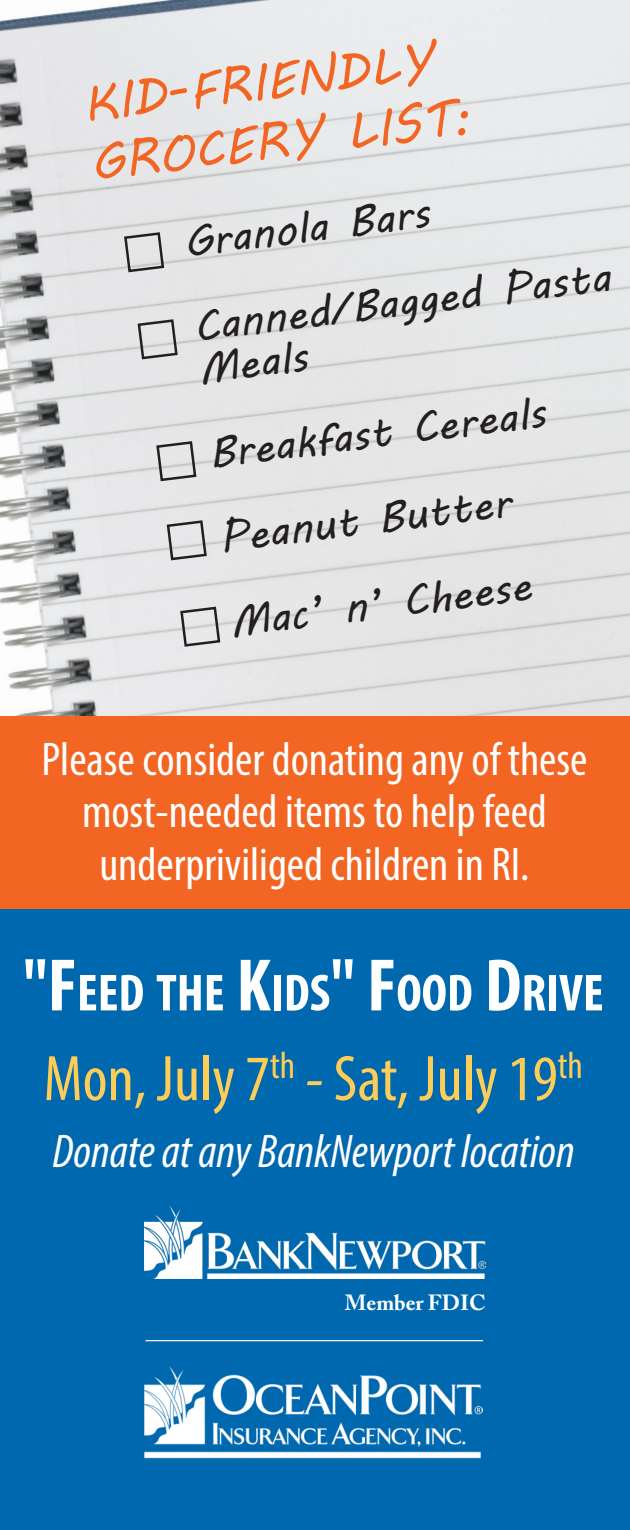
<style>
.page{position:relative;width:630px;height:1530px;background:#fff}
.page>*{position:absolute;margin:0;border:0;box-sizing:border-box;transform-origin:0 0}
.t1{font:condensed 65px "Myriad Pro";color:#fecd58}
.t2{font:700 condensed 52.5px "Myriad Pro";color:#fff}
.t3{font:50px/60px "MV Boli";color:#f26522}
.t4{font:condensed 47.5px/52.5px "Myriad Pro";color:#fff;text-align:center}
.t5{font:italic condensed 47.5px "Myriad Pro";color:#fff}
.t6{font:42.5px/42.5px "MV Boli";color:#231f20}
.t7{font:700 21.75px "Adobe Caslon Pro";color:#fff}
.s1{font-size:75px}
.s2{font-style:italic}
</style>
<div class="page">
<img style="left:0;top:0;width:630px;height:716px">
<div style="left:0;top:909px;width:630px;height:621px;background:#0068ae"></div>
<img style="left:144px;top:1206px;width:342px;height:73px">
<img style="left:144px;top:1366px;width:338px;height:93px">
<hr style="left:145px;top:1340px;width:338px;height:1px;background:#fff">
<div style="left:0;top:716px;width:630px;height:193px;background:#f26522"></div>
<svg style="left:123px;top:231px;width:43px;height:43px;background:#c0c0c1"></svg>
<svg style="left:136px;top:318px;width:43px;height:43px;background:#c0c0c1"></svg>
<svg style="left:155px;top:440px;width:43px;height:43px;background:#c1c0c1"></svg>
<svg style="left:165px;top:519px;width:43px;height:43px;background:#c2c1c2"></svg>
<svg style="left:179px;top:605px;width:43px;height:43px;background:#c2c2c3"></svg>
<p class="t3" style="left:79px;top:73px;width:385px;rotate:-7deg">KID-FRIENDLY<br>GROCERY LIST:</p>
<p class="t6" style="left:181px;top:221px;width:249px;rotate:-7deg">Granola Bars</p>
<p class="t6" style="left:191px;top:305px;width:421px;rotate:-7deg">Canned/Bagged Pasta<br>Meals</p>
<p class="t6" style="left:206px;top:432px;width:340px;rotate:-7deg">Breakfast Cereals</p>
<p class="t6" style="left:217px;top:516px;width:294px;rotate:-7deg">Peanut Butter</p>
<p class="t6" style="left:227px;top:600px;width:305px;rotate:-7deg">Mac’ n’ Cheese</p>
<p class="t4" style="left:41px;top:732px;width:548px">Please consider donating any of these most-needed items to help feed underpriviliged children in RI.</p>
<p class="t2" style="left:23px;top:960px;width:582px"><span class="s1">"F</span>EED THE <span class="s1">K</span>IDS<span class="s1">" F</span>OOD <span class="s1">D</span>RIVE</p>
<p class="t1" style="left:44px;top:1039px;width:541px">Mon, July 7<sup>th</sup> <span class="s2">-</span> Sat, July 19<sup>th</sup></p>
<p class="t5" style="left:52px;top:1123px;width:524px">Donate at any BankNewport location</p>
<p class="t7" style="left:345px;top:1290px;width:142px">Member FDIC</p>
</div>
